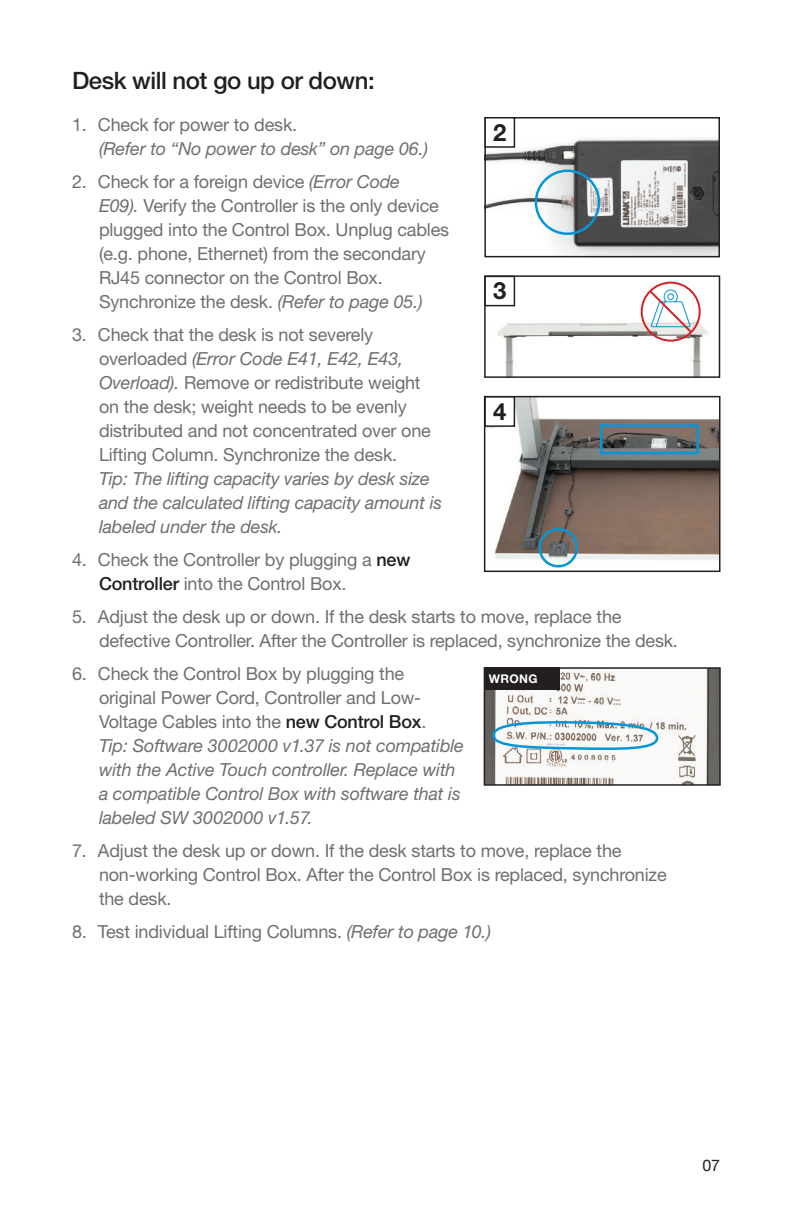
<style>
.page{position:relative;width:792px;height:1224px;background:#fff}
.page>*{position:absolute;margin:0;border:0;box-sizing:border-box;transform-origin:0 0}
.t1{font:500 24px "Helvetica Neue LT Pro";letter-spacing:-.02em;color:#231f20}
.t2{font:700 23.8px "Helvetica Neue LT Pro";color:#231f20}
.t3{font:18px/24px "Helvetica Neue LT Pro";letter-spacing:-.01em;color:#6c7070}
.t4{font:italic 18px/24px "Helvetica Neue LT Pro";letter-spacing:-.01em;color:#6c7070}
.t5{font:16px "Helvetica Neue LT Pro";color:#231f20}
.t6{font:700 12px "Helvetica Neue LT Pro";letter-spacing:.03em;color:#fff}
.s1{font-style:italic}
.s2{font-weight:500;color:#231f20}
.s3{font-style:normal}
.s4{font-weight:500;font-style:normal;color:#231f20}
</style>
<div class="page">
<img style="left:487px;top:132px;width:230px;height:122px">
<div style="left:535px;top:169px;width:65px;height:66px;border:2px solid #0696d7;border-radius:50%"></div>
<div style="left:484px;top:117px;width:236px;height:140px;border:2px solid #231f20"></div>
<div style="left:485px;top:118px;width:29px;height:29px;background:#fff"></div>
<div style="left:484px;top:117px;width:31px;height:31px;border:2px solid #231f20"></div>
<img style="left:487px;top:399px;width:230px;height:167px">
<div style="left:484px;top:396px;width:236px;height:176px;border:2px solid #231f20"></div>
<div style="left:539px;top:528px;width:39px;height:40px;border:2px solid #0696d7;border-radius:50%"></div>
<div style="left:600px;top:424px;width:99px;height:30px;border:2px solid #0696d7"></div>
<div style="left:485px;top:397px;width:29px;height:29px;background:#fff"></div>
<div style="left:484px;top:396px;width:31px;height:31px;border:2px solid #231f20"></div>
<img style="left:487px;top:278px;width:221px;height:97px">
<div style="left:484px;top:275px;width:236px;height:103px;border:2px solid #231f20"></div>
<div style="left:485px;top:276px;width:29px;height:30px;background:#fff"></div>
<div style="left:484px;top:276px;width:31px;height:30px;border:2px solid #231f20"></div>
<div style="left:641px;top:282px;width:60px;height:60px;border:2px solid #d1232a;border-radius:50%"></div>
<svg style="left:648px;top:289px;width:46px;height:46px"></svg>
<img style="left:487px;top:670px;width:231px;height:113px">
<div style="left:484px;top:667px;width:237px;height:119px;border:2px solid #231f20"></div>
<div style="left:484px;top:667px;width:76px;height:23px;background:#231f20"></div>
<svg style="left:491px;top:719px;width:166px;height:32px"></svg>
<h1 class="t1" style="left:72px;top:66px;width:304px">Desk will not go up or down:</h1>
<p class="t3" style="left:72px;top:112px;width:227px">1. Check for power to desk.</p>
<p class="t4" style="left:99px;top:136px;width:331px">(Refer to “No power to desk” on page 06.)</p>
<p class="t3" style="left:99px;top:169px;width:352px;text-indent:-27px">2. Check for a foreign device <span class="s1">(Error Code<br>E09).</span> Verify the Controller is the only device plugged into the Control Box. Unplug cables (e.g. phone, Ethernet) from the secondary RJ45 connector on the Control Box.<br>Synchronize the desk. <span class="s1">(Refer to page 05.)</span></p>
<p class="t3" style="left:99px;top:322px;width:333px;text-indent:-27px">3. Check that the desk is not severely overloaded <span class="s1">(Error Code E41, E42, E43, Overload).</span> Remove or redistribute weight on the desk; weight needs to be evenly distributed and not concentrated over one Lifting Column. Synchronize the desk.</p>
<p class="t4" style="left:99px;top:466px;width:345px">Tip: The lifting capacity varies by desk size and the calculated lifting capacity amount is labeled under the desk.</p>
<p class="t3" style="left:99px;top:547px;width:313px;text-indent:-27px">4. Check the Controller by plugging a <span class="s2">new<br>Controller</span> into the Control Box.</p>
<p class="t3" style="left:99px;top:604px;width:580px;text-indent:-27px">5. Adjust the desk up or down. If the desk starts to move, replace the defective Controller. After the Controller is replaced, synchronize the desk.</p>
<p class="t4" style="left:99px;top:661px;width:366px;text-indent:-27px"><span class="s3">6. Check the Control Box by plugging the original Power Cord, Controller and Low-Voltage Cables into the</span> <span class="s4">new Control Box</span><span class="s3">.<br></span>Tip: Software 3002000 v1.37 is not compatible with the Active Touch controller. Replace with a compatible Control Box with software that is labeled SW 3002000 v1.57.</p>
<p class="t3" style="left:99px;top:838px;width:569px;text-indent:-27px">7. Adjust the desk up or down. If the desk starts to move, replace the non-working Control Box. After the Control Box is replaced, synchronize the desk.</p>
<p class="t3" style="left:72px;top:919px;width:421px">8. Test individual Lifting Columns. <span class="s1">(Refer to page 10.)</span></p>
<h2 class="t2" style="left:493px;top:117px;width:15px">2</h2>
<h2 class="t2" style="left:493px;top:276px;width:15px">3</h2>
<h2 class="t2" style="left:493px;top:396px;width:15px">4</h2>
<p class="t6" style="left:489px;top:671px;width:50px">WRONG</p>
<p class="t5" style="left:703px;top:1156px;width:19px">07</p>
</div>
